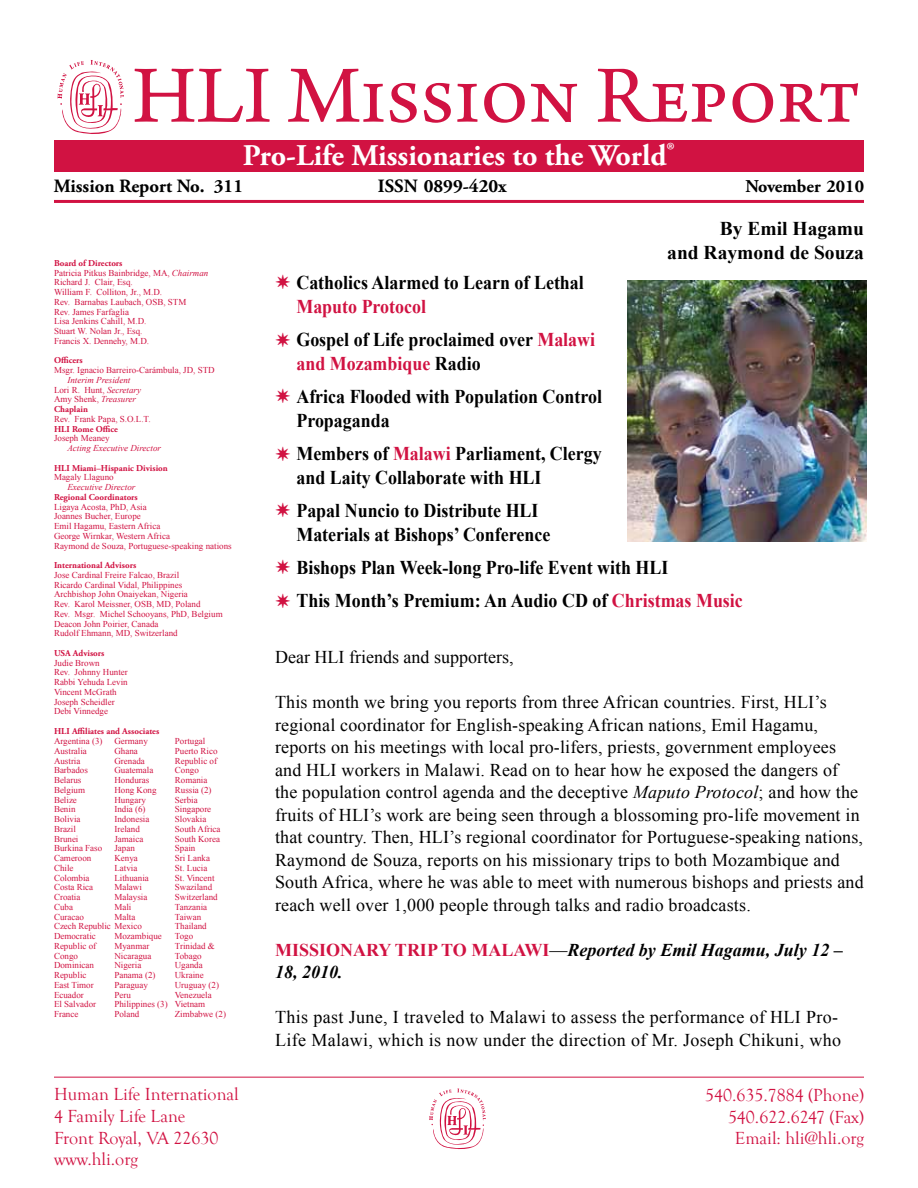
<style>
.page{position:relative;width:918px;height:1188px;background:#fff}
.page>*{position:absolute;margin:0;border:0;box-sizing:border-box;transform-origin:0 0}
.t1{font:85.5px "Arno Pro";color:#d11242}
.t2{font:700 30px "Adobe Garamond Pro";color:#fff}
.t3{font:700 19.5px/32.8px "Times New Roman";color:#000;scale:.92 1}
.t4{font:700 19.5px "Times New Roman";color:#d11242;scale:.92 1}
.t5{font:700 19.5px/23.4px "Times New Roman";color:#000;text-align:right}
.t6{font:700 18.75px "Adobe Garamond Pro";color:#000}
.t7{font:18px/22.5px "Times New Roman";letter-spacing:.01em;color:#000}
.t8{font:18px/21.6px "Goudy Old Style T";color:#d11242}
.t9{font:italic 700 18px "Times New Roman";color:#000}
.t10{font:700 18px "Times New Roman";color:#d11242}
.t11{font:700 18px "Adobe Garamond Pro";color:#000}
.t12{font:9px/9.8px "Times New Roman";color:#d11242}
.t13{font:700 9px "Adobe Garamond Pro";color:#d11242}
.t14{font:italic 9px/9.8px "Times New Roman";color:#d11242;text-align:center}
.s1{font-style:italic}
.s2{font-style:normal}
.s3{font-family:"Monotype Sorts";font-weight:400;font-size:20.25px;color:#d11242}
.s4{color:#000}
.s5{color:#d11242}
.s6{font-style:normal;color:#d11242}
.s7{font-weight:400;font-style:normal}
</style>
<div class="page">
<div style="left:54px;top:141px;width:810px;height:31px;background:#d11242"></div>
<hr style="left:54px;top:1077px;width:810px;height:1px;background:#d11242">
<hr style="left:54px;top:200px;width:810px;height:3px;background:#d11242">
<svg style="left:429px;top:1089px;width:57px;height:61px"></svg>
<svg style="left:58px;top:60px;width:66px;height:74px"></svg>
<img style="left:627px;top:281px;width:239px;height:261px">
<h1 class="t1" style="left:132px;top:47px;width:730px">HLI Mission Report</h1>
<h2 class="t2" style="left:243px;top:138px;width:434px">Pro-Life Missionaries to the World<sup>®</sup></h2>
<h3 class="t6" style="left:54px;top:175px;width:191px">Mission Report No. 311</h3>
<h3 class="t6" style="left:378px;top:175px;width:130px">ISSN 0899-420x</h3>
<h3 class="t11" style="left:745px;top:176px;width:120px">November 2010</h3>
<p class="t13" style="left:54px;top:258px;width:70px">Board of Directors</p>
<p class="t12" style="left:54px;top:268px;width:156px">Patricia Pitkus Bainbridge, MA, <span class="s1">Chairman<br></span>Richard J. Clair, Esq.<br>William F. Colliton, Jr., M.D.<br>Rev. Barnabas Laubach, OSB, STM<br>Rev. James Farfaglia<br>Lisa Jenkins Cahill, M.D.<br>Stuart W. Nolan Jr., Esq.<br>Francis X. Dennehy, M.D.</p>
<p class="t13" style="left:54px;top:355px;width:30px">Officers</p>
<p class="t12" style="left:54px;top:365px;width:162px">Msgr. Ignacio Barreiro-Carámbula, JD, STD</p>
<p class="t14" style="left:54px;top:375px;width:89px">Interim President<br><span class="s2">Lori R. Hunt,</span> Secretary<br><span class="s2">Amy Shenk,</span> Treasurer</p>
<p class="t13" style="left:54px;top:404px;width:36px">Chaplain</p>
<p class="t12" style="left:54px;top:414px;width:98px">Rev. Frank Papa, S.O.L.T.</p>
<p class="t13" style="left:54px;top:424px;width:65px">HLI Rome Office</p>
<p class="t12" style="left:54px;top:433px;width:57px">Joseph Meaney</p>
<p class="t14" style="left:68px;top:443px;width:95px">Acting Executive Director</p>
<p class="t13" style="left:54px;top:463px;width:115px">HLI Miami–Hispanic Division</p>
<p class="t12" style="left:54px;top:472px;width:61px">Magaly Llaguno</p>
<p class="t14" style="left:68px;top:482px;width:69px">Executive Director</p>
<p class="t13" style="left:54px;top:492px;width:85px">Regional Coordinators</p>
<p class="t12" style="left:54px;top:502px;width:179px">Ligaya Acosta, PhD, Asia<br>Joannes Bucher, Europe<br>Emil Hagamu, Eastern Africa<br>George Wirnkar, Western Africa<br>Raymond de Souza, Portuguese-speaking nations</p>
<p class="t13" style="left:54px;top:560px;width:84px">International Advisors</p>
<p class="t12" style="left:54px;top:570px;width:170px">Jose Cardinal Freire Falcao, Brazil<br>Ricardo Cardinal Vidal, Philippines Archbishop John Onaiyekan, Nigeria<br>Rev. Karol Meissner, OSB, MD, Poland<br>Rev. Msgr. Michel Schooyans, PhD, Belgium Deacon John Poirier, Canada<br>Rudolf Ehmann, MD, Switzerland</p>
<p class="t13" style="left:54px;top:648px;width:52px">USA Advisors</p>
<p class="t12" style="left:54px;top:658px;width:75px">Judie Brown<br>Rev. Johnny Hunter<br>Rabbi Yehuda Levin<br>Vincent McGrath<br>Joseph Scheidler<br>Debi Vinnedge</p>
<p class="t13" style="left:54px;top:726px;width:107px">HLI Affiliates and Associates</p>
<p class="t12" style="left:54px;top:736px;width:89px">Argentina (3)<br>Australia<br>Austria<br>Barbados<br>Belarus<br>Belgium<br>Belize<br>Benin<br>Bolivia<br>Brazil<br>Brunei<br>Burkina Faso<br>Cameroon<br>Chile<br>Colombia<br>Costa Rica<br>Croatia<br>Cuba<br>Curacao<br>Czech Republic Mexico<br>Democratic<br>Republic of<br>Congo<br>Dominican<br>Republic<br>East Timor<br>Ecuador<br>El Salvador<br>France</p>
<p class="t12" style="left:175px;top:736px;width:53px">Portugal<br>Puerto Rico<br>Republic of<br>Congo<br>Romania<br>Russia (2)<br>Serbia<br>Singapore<br>Slovakia<br>South Africa<br>South Korea<br>Spain<br>Sri Lanka<br>St. Lucia<br>St. Vincent<br>Swaziland<br>Switzerland<br>Tanzania<br>Taiwan<br>Thailand<br>Togo<br>Trinidad &amp;<br>Tobago<br>Uganda<br>Ukraine<br>Uruguay (2)<br>Venezuela<br>Vietnam<br>Zimbabwe (2)</p>
<p class="t12" style="left:114px;top:736px;width:44px">Germany<br>Ghana<br>Grenada<br>Guatemala<br>Honduras<br>Hong Kong<br>Hungary<br>India (6)<br>Indonesia<br>Ireland<br>Jamaica<br>Japan<br>Kenya<br>Latvia<br>Lithuania<br>Malawi<br>Malaysia<br>Mali<br>Malta</p>
<p class="t12" style="left:114px;top:931px;width:55px">Mozambique<br>Myanmar<br>Nicaragua<br>Nigeria<br>Panama (2)<br>Paraguay<br>Peru<br>Philippines (3)<br>Poland</p>
<h3 class="t3" style="left:275px;top:266px;width:337px"><span class="s3">X</span> Catholics Alarmed to Learn of Lethal</h3>
<h3 class="t5" style="left:667px;top:217px;width:198px">By Emil Hagamu<br>and Raymond de Souza</h3>
<h3 class="t4" style="left:296px;top:295px;width:143px">Maputo Protocol</h3>
<h3 class="t4" style="left:296px;top:352px;width:202px">and Mozambique <span class="s4">Radio</span></h3>
<h3 class="t3" style="left:296px;top:404px;width:103px">Propaganda</h3>
<h3 class="t3" style="left:296px;top:461px;width:268px">and Laity Collaborate with HLI</h3>
<h3 class="t3" style="left:296px;top:518px;width:278px">Materials at Bishops’ Conference</h3>
<h3 class="t3" style="left:275px;top:323px;width:349px"><span class="s3">X</span> Gospel of Life proclaimed over <span class="s5">Malawi</span></h3>
<h3 class="t3" style="left:275px;top:380px;width:357px"><span class="s3">X</span> Africa Flooded with Population Control</h3>
<h3 class="t3" style="left:275px;top:437px;width:357px"><span class="s3">X</span> Members of <span class="s5">Malawi</span> Parliament, Clergy</h3>
<h3 class="t3" style="left:275px;top:494px;width:288px"><span class="s3">X</span> Papal Nuncio to Distribute HLI</h3>
<h3 class="t3" style="left:275px;top:551px;width:510px"><span class="s3">X</span> Bishops Plan Week-long Pro-life Event with HLI<br><span class="s3">X</span> This Month’s Premium: An Audio CD of <span class="s5">Christmas Music</span></h3>
<h3 class="t7" style="left:275px;top:646px;width:240px">Dear HLI friends and supporters,</h3>
<p class="t7" style="left:275px;top:691px;width:590px">This month we bring you reports from three African countries. First, HLI’s regional coordinator for English-speaking African nations, Emil Hagamu, reports on his meetings with local pro-lifers, priests, government employees and HLI workers in Malawi. Read on to hear how he exposed the dangers of the population control agenda and the deceptive <span class="s1">Maputo Protocol</span>; and how the fruits of HLI’s work are being seen through a blossoming pro-life movement in that country. Then, HLI’s regional coordinator for Portuguese-speaking nations, Raymond de Souza, reports on his missionary trips to both Mozambique and South Africa, where he was able to meet with numerous bishops and priests and reach well over 1,000 people through talks and radio broadcasts.</p>
<h3 class="t10" style="left:275px;top:940px;width:12px">missi</h3>
<h3 class="t10" style="left:326px;top:940px;width:28px">onar</h3>
<h3 class="t10" style="left:378px;top:940px;width:40px">y Trip</h3>
<h3 class="t9" style="left:441px;top:940px;width:403px"><span class="s6">t o MALAWI</span><span class="s7">—</span>Reported by Emil Hagamu, July 12 –</h3>
<h3 class="t9" style="left:275px;top:962px;width:69px">18, 2010.</h3>
<h3 class="t7" style="left:275px;top:1006px;width:568px">This past June, I traveled to Malawi to assess the performance of HLI Pro-<br>Life Malawi, which is now under the direction of Mr. Joseph Chikuni, who</h3>
<h3 class="t8" style="left:54px;top:1084px;width:186px">Human Life International<br>4 Family Life Lane<br>Front Royal, VA 22630 www.hli.org</h3>
<h3 class="t8" style="left:705px;top:1085px;width:160px;text-align:right">540.635.7884 (Phone)<br>540.622.6247 (Fax)<br>Email: hli@hli.org</h3>
</div>
